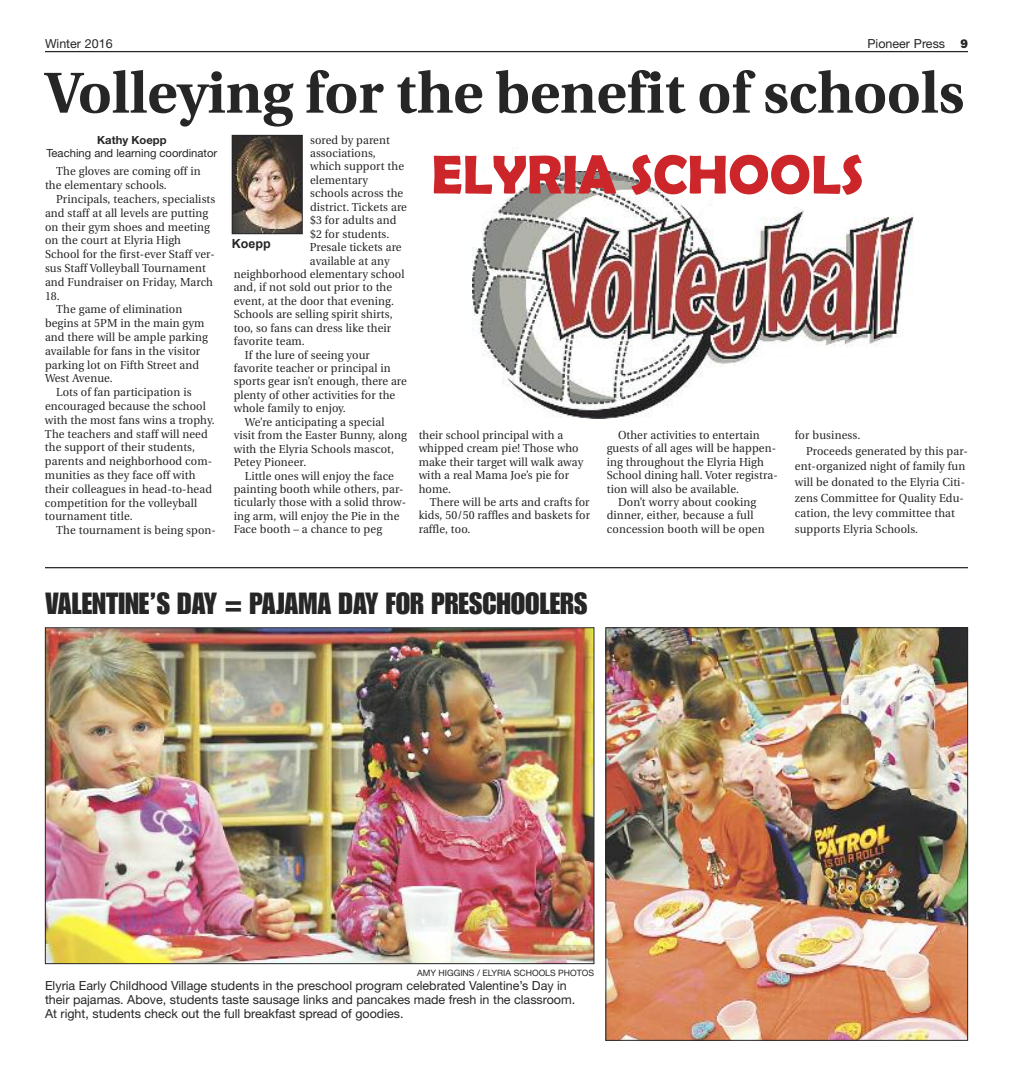
<style>
.page{position:relative;width:1013px;height:1080px;background:#fff}
.page>*{position:absolute;margin:0;border:0;box-sizing:border-box;transform-origin:0 0}
.t1{font:700 57.5px "Utopia";color:#272627}
.t2{font:700 55px "Berlin Sans FB Demi";color:#cc262b}
.t3{font:30px "Impact";color:#272627}
.t4{font:12.5px/13.8px "Helvetica Neue";color:#272627}
.t5{font:700 12.5px "Arial";color:#272627}
.t6{font:11.5px/13.5px "Utopia";letter-spacing:.01em;color:#272627;scale:.96 1}
.t7{font:11.25px "Helvetica Neue";color:#272627}
.t8{font:700 11.25px "Helvetica Neue";color:#272627}
.t9{font:8.75px "Helvetica Neue";color:#272627}
.s1{font-family:"Franklin Gothic";font-weight:800}
</style>
<div class="page">
<hr style="left:45px;top:51px;width:923px;height:1px;background:#272627">
<hr style="left:45px;top:567px;width:923px;height:1px;background:#272627">
<img style="left:47px;top:629px;width:545px;height:333px">
<img style="left:607px;top:629px;width:359px;height:410px">
<div style="left:605px;top:627px;width:363px;height:414px;border:1px solid #272627"></div>
<img style="left:234px;top:137px;width:66px;height:95px">
<div style="left:232px;top:135px;width:70px;height:99px;border:1px solid #272627"></div>
<img style="left:473px;top:171px;width:440px;height:248px">
<svg style="left:473px;top:157px;width:87px;height:63px"></svg>
<div style="left:532px;top:137px;width:146px;height:33px;background:#fff"></div>
<svg style="left:638px;top:158px;width:79px;height:59px"></svg>
<p class="t4" style="left:45px;top:38px;width:69px">Winter 2016</p>
<p class="t4" style="left:867px;top:38px;width:102px">Pioneer Press <span class="s1">9</span></p>
<h1 class="t1" style="left:45px;top:70px;width:920px">Volleying for the benefit of schools</h1>
<p class="t8" style="left:97px;top:136px;width:71px">Kathy Koepp</p>
<p class="t7" style="left:46px;top:149px;width:172px">Teaching and learning coordinator</p>
<p class="t6" style="left:45px;top:166px;width:164px;text-indent:11px">The gloves are coming off in the elementary schools.</p>
<p class="t6" style="left:56px;top:193px;width:167px">Principals, teachers, specialists</p>
<p class="t6" style="left:45px;top:207px;width:172px">and staff at all levels are putting</p>
<p class="t6" style="left:45px;top:221px;width:173px">on their gym shoes and meeting</p>
<p class="t6" style="left:45px;top:235px;width:143px">on the court at Elyria High</p>
<p class="t6" style="left:45px;top:248px;width:178px">School for the first-ever Staff ver-</p>
<p class="t6" style="left:45px;top:262px;width:169px">sus Staff Volleyball Tournament</p>
<p class="t6" style="left:45px;top:276px;width:176px">and Fundraiser on Friday, March</p>
<p class="t6" style="left:45px;top:290px;width:17px">18.</p>
<p class="t6" style="left:56px;top:304px;width:133px">The game of elimination</p>
<p class="t6" style="left:45px;top:317px;width:168px">begins at 5PM in the main gym</p>
<p class="t6" style="left:45px;top:331px;width:171px">and there will be ample parking</p>
<p class="t6" style="left:45px;top:345px;width:163px">available for fans in the visitor</p>
<p class="t6" style="left:45px;top:359px;width:162px">parking lot on Fifth Street and</p>
<p class="t6" style="left:45px;top:373px;width:72px">West Avenue.</p>
<p class="t6" style="left:56px;top:386px;width:142px">Lots of fan participation is</p>
<p class="t6" style="left:45px;top:400px;width:169px">encouraged because the school</p>
<p class="t6" style="left:45px;top:414px;width:178px">with the most fans wins a trophy.</p>
<p class="t6" style="left:45px;top:428px;width:171px">The teachers and staff will need</p>
<p class="t6" style="left:45px;top:442px;width:158px">the support of their students,</p>
<p class="t6" style="left:45px;top:455px;width:175px">parents and neighborhood com-</p>
<p class="t6" style="left:45px;top:469px;width:158px">munities as they face off with</p>
<p class="t6" style="left:45px;top:483px;width:175px">their colleagues in head-to-head</p>
<p class="t6" style="left:45px;top:497px;width:160px">competition for the volleyball</p>
<p class="t6" style="left:45px;top:511px;width:93px">tournament title.</p>
<p class="t6" style="left:56px;top:524px;width:168px">The tournament is being spon-</p>
<p class="t6" style="left:310px;top:134px;width:85px">sored by parent</p>
<p class="t6" style="left:310px;top:147px;width:70px">associations,</p>
<p class="t6" style="left:310px;top:161px;width:99px">which support the</p>
<p class="t6" style="left:310px;top:174px;width:62px">elementary</p>
<p class="t6" style="left:310px;top:188px;width:98px">schools across the</p>
<p class="t6" style="left:310px;top:201px;width:102px">district. Tickets are</p>
<p class="t6" style="left:310px;top:215px;width:91px">$3 for adults and</p>
<p class="t6" style="left:310px;top:228px;width:84px">$2 for students.</p>
<p class="t6" style="left:310px;top:241px;width:97px">Presale tickets are</p>
<p class="t6" style="left:310px;top:255px;width:85px">available at any</p>
<p class="t6" style="left:234px;top:268px;width:179px">neighborhood elementary school</p>
<p class="t6" style="left:234px;top:282px;width:167px">and, if not sold out prior to the</p>
<p class="t6" style="left:234px;top:295px;width:168px">event, at the door that evening.</p>
<p class="t6" style="left:234px;top:309px;width:167px">Schools are selling spirit shirts,</p>
<p class="t6" style="left:234px;top:322px;width:165px">too, so fans can dress like their</p>
<p class="t6" style="left:234px;top:335px;width:76px">favorite team.</p>
<p class="t6" style="left:245px;top:349px;width:132px">If the lure of seeing your</p>
<p class="t6" style="left:234px;top:362px;width:165px">favorite teacher or principal in</p>
<p class="t6" style="left:234px;top:376px;width:182px">sports gear isn’t enough, there are</p>
<p class="t6" style="left:234px;top:389px;width:170px">plenty of other activities for the</p>
<p class="t6" style="left:234px;top:403px;width:118px">whole family to enjoy.</p>
<p class="t6" style="left:245px;top:416px;width:147px">We’re anticipating a special</p>
<p class="t6" style="left:234px;top:430px;width:182px">visit from the Easter Bunny, along</p>
<p class="t6" style="left:234px;top:443px;width:169px">with the Elyria Schools mascot,</p>
<p class="t6" style="left:234px;top:456px;width:77px">Petey Pioneer.</p>
<p class="t6" style="left:245px;top:470px;width:157px">Little ones will enjoy the face</p>
<p class="t6" style="left:234px;top:483px;width:178px">painting booth while others, par-</p>
<p class="t6" style="left:234px;top:497px;width:181px">ticularly those with a solid throw-</p>
<p class="t6" style="left:234px;top:510px;width:174px">ing arm, will enjoy the Pie in the</p>
<p class="t6" style="left:234px;top:524px;width:156px">Face booth – a chance to peg</p>
<h2 class="t2" style="left:431px;top:143px;width:434px">ELYRIA SCHOOLS</h2>
<p class="t5" style="left:232px;top:237px;width:40px">Koepp</p>
<p class="t6" style="left:794px;top:429px;width:70px">for business.</p>
<p class="t6" style="left:806px;top:445px;width:170px">Proceeds generated by this par-</p>
<p class="t6" style="left:794px;top:460px;width:179px">ent-organized night of family fun</p>
<p class="t6" style="left:794px;top:476px;width:179px">will be donated to the Elyria Citi-</p>
<p class="t6" style="left:794px;top:492px;width:177px">zens Committee for Quality Edu-</p>
<p class="t6" style="left:794px;top:508px;width:168px">cation, the levy committee that</p>
<p class="t6" style="left:794px;top:523px;width:130px">supports Elyria Schools.</p>
<p class="t6" style="left:618px;top:429px;width:149px">Other activities to entertain</p>
<p class="t6" style="left:606px;top:443px;width:178px">guests of all ages will be happen-</p>
<p class="t6" style="left:606px;top:456px;width:165px">ing throughout the Elyria High</p>
<p class="t6" style="left:606px;top:469px;width:179px">School dining hall. Voter registra-</p>
<p class="t6" style="left:606px;top:483px;width:139px">tion will also be available.</p>
<p class="t6" style="left:618px;top:496px;width:145px">Don’t worry about cooking</p>
<p class="t6" style="left:606px;top:510px;width:154px">dinner, either, because a full</p>
<p class="t6" style="left:606px;top:523px;width:166px">concession booth will be open</p>
<p class="t6" style="left:418px;top:429px;width:173px">their school principal with a whipped cream pie! Those who make their target will walk away with a real Mama Joe’s pie for home.</p>
<p class="t6" style="left:418px;top:496px;width:180px;text-align:justify;text-indent:11px">There will be arts and crafts for kids, 50/50 raffles and baskets for raffle, too.</p>
<h3 class="t3" style="left:45px;top:592px;width:544px">VALENTINE’S DAY = PAJAMA DAY FOR PRESCHOOLERS</h3>
<p class="t9" style="left:417px;top:970px;width:179px">AMY HIGGINS / ELYRIA SCHOOLS PHOTOS</p>
<p class="t4" style="left:45px;top:980px;width:532px">Elyria Early Childhood Village students in the preschool program celebrated Valentine’s Day in their pajamas. Above, students taste sausage links and pancakes made fresh in the classroom.<br>At right, students check out the full breakfast spread of goodies.</p>
</div>
